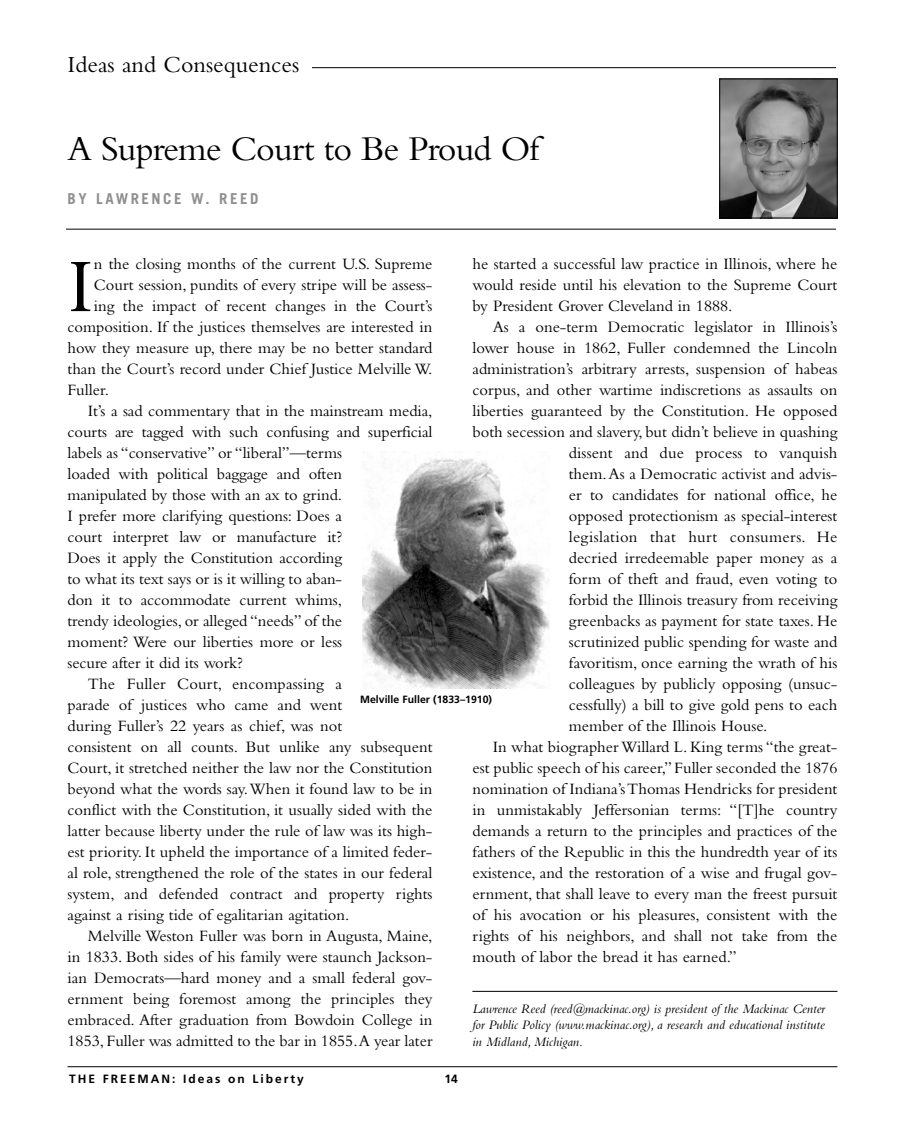
<style>
.page{position:relative;width:905px;height:1134px;background:#fff}
.page>*{position:absolute;margin:0;border:0;box-sizing:border-box;transform-origin:0 0}
.t1{font:78.9px "Bembo";color:#000}
.t2{font:36px "Bembo";letter-spacing:-.025em;color:#000}
.t3{font:24px "Bembo";color:#000}
.t4{font:16.5px/21px "Bembo";color:#000;text-align:justify}
.t5{font:16.5px "Bembo";letter-spacing:.02em;color:#000}
.t6{font:700 15px "Trade Gothic";letter-spacing:.165em;color:#8f8f8f}
.t7{font:italic 13.5px/16.5px "Bembo";color:#000;text-align:justify}
.t8{font:700 12px "Frutiger";letter-spacing:.165em;color:#000}
.t9{font:700 10.5px "Frutiger";color:#000}
</style>
<div class="page">
<hr style="left:66px;top:229px;width:770px;height:1px;background:#000">
<hr style="left:270px;top:67px;width:566px;height:1px;background:#000">
<div style="left:68px;top:56px;width:244px;height:33px;background:#fff"></div>
<img style="left:721px;top:81px;width:114px;height:135px">
<div style="left:719px;top:79px;width:118px;height:139px;border:1px solid #000"></div>
<hr style="left:68px;top:1066px;width:769px;height:1px;background:#000">
<hr style="left:472px;top:991px;width:365px;height:1px;background:#000">
<img style="left:363px;top:458px;width:187px;height:231px">
<h3 class="t3" style="left:68px;top:56px;width:233px">Ideas and Consequences</h3>
<h2 class="t2" style="left:68px;top:136px;width:473px">A Supreme Court to Be Proud Of</h2>
<p class="t6" style="left:68px;top:193px;width:192px">BY LAWRENCE W. REED</p>
<p class="t4" style="left:472px;top:255px;width:366px">he started a successful law practice in Illinois, where he would reside until his elevation to the Supreme Court by President Grover Cleveland in 1888.</p>
<p class="t4" style="left:492px;top:318px;width:346px">As a one-term Democratic legislator in Illinois’s</p>
<p class="t4" style="left:472px;top:339px;width:366px">lower house in 1862, Fuller condemned the Lincoln</p>
<p class="t4" style="left:472px;top:360px;width:366px">administration’s arbitrary arrests, suspension of habeas</p>
<p class="t4" style="left:472px;top:381px;width:366px">corpus, and other wartime indiscretions as assaults on</p>
<p class="t4" style="left:472px;top:402px;width:366px">liberties guaranteed by the Constitution. He opposed</p>
<p class="t4" style="left:472px;top:423px;width:366px">both secession and slavery, but didn’t believe in quashing</p>
<p class="t4" style="left:568px;top:444px;width:270px">dissent and due process to vanquish</p>
<p class="t4" style="left:568px;top:465px;width:270px">them.As a Democratic activist and advis-</p>
<p class="t4" style="left:568px;top:486px;width:270px">er to candidates for national office, he</p>
<p class="t4" style="left:568px;top:507px;width:270px">opposed protectionism as special-interest</p>
<p class="t5" style="left:568px;top:531px;width:270px">legislation that hurt consumers. He</p>
<p class="t4" style="left:568px;top:549px;width:270px">decried irredeemable paper money as a</p>
<p class="t4" style="left:568px;top:570px;width:270px">form of theft and fraud, even voting to</p>
<p class="t4" style="left:568px;top:591px;width:270px">forbid the Illinois treasury from receiving</p>
<p class="t4" style="left:568px;top:612px;width:270px">greenbacks as payment for state taxes. He</p>
<p class="t4" style="left:568px;top:633px;width:270px">scrutinized public spending for waste and</p>
<p class="t4" style="left:568px;top:654px;width:270px">favoritism, once earning the wrath of his</p>
<p class="t4" style="left:568px;top:675px;width:270px">colleagues by publicly opposing (unsuc-</p>
<p class="t4" style="left:568px;top:696px;width:270px">cessfully) a bill to give gold pens to each</p>
<p class="t4" style="left:568px;top:717px;width:200px">member of the Illinois House.</p>
<p class="t4" style="left:492px;top:738px;width:346px">In what biographer Willard L. King terms “the great-</p>
<p class="t4" style="left:472px;top:759px;width:366px">est public speech of his career,” Fuller seconded the 1876</p>
<p class="t4" style="left:472px;top:780px;width:366px">nomination of Indiana’s Thomas Hendricks for president</p>
<p class="t4" style="left:472px;top:801px;width:366px">in unmistakably Jeffersonian terms: “[T]he country</p>
<p class="t4" style="left:472px;top:822px;width:366px">demands a return to the principles and practices of the</p>
<p class="t4" style="left:472px;top:843px;width:366px">fathers of the Republic in this the hundredth year of its</p>
<p class="t4" style="left:472px;top:864px;width:366px">existence, and the restoration of a wise and frugal gov-</p>
<p class="t4" style="left:472px;top:885px;width:366px">ernment, that shall leave to every man the freest pursuit</p>
<p class="t4" style="left:472px;top:906px;width:366px">of his avocation or his pleasures, consistent with the</p>
<p class="t4" style="left:472px;top:927px;width:366px">rights of his neighbors, and shall not take from the</p>
<p class="t4" style="left:472px;top:948px;width:266px">mouth of labor the bread it has earned.”</p>
<h1 class="t1" style="left:68px;top:258px;width:28px">I</h1>
<p class="t4" style="left:94px;top:255px;width:340px">n the closing months of the current U.S. Supreme</p>
<p class="t4" style="left:94px;top:276px;width:340px">Court session, pundits of every stripe will be assess-</p>
<p class="t4" style="left:94px;top:297px;width:340px">ing the impact of recent changes in the Court’s</p>
<p class="t4" style="left:68px;top:318px;width:366px">composition. If the justices themselves are interested in</p>
<p class="t4" style="left:68px;top:339px;width:366px">how they measure up, there may be no better standard</p>
<p class="t4" style="left:68px;top:360px;width:366px">than the Court’s record under Chief Justice Melville W.</p>
<p class="t4" style="left:68px;top:381px;width:43px">Fuller.</p>
<p class="t4" style="left:88px;top:402px;width:346px">It’s a sad commentary that in the mainstream media,</p>
<p class="t4" style="left:67px;top:423px;width:366px">courts are tagged with such confusing and superficial</p>
<p class="t4" style="left:67px;top:444px;width:276px">labels as “conservative” or “liberal”—terms</p>
<p class="t4" style="left:67px;top:465px;width:276px">loaded with political baggage and often</p>
<p class="t4" style="left:67px;top:486px;width:276px">manipulated by those with an ax to grind.</p>
<p class="t4" style="left:67px;top:507px;width:276px">I prefer more clarifying questions: Does a</p>
<p class="t4" style="left:67px;top:528px;width:276px">court interpret law or manufacture it?</p>
<p class="t4" style="left:67px;top:549px;width:276px">Does it apply the Constitution according</p>
<p class="t4" style="left:67px;top:570px;width:276px">to what its text says or is it willing to aban-</p>
<p class="t4" style="left:67px;top:591px;width:276px">don it to accommodate current whims,</p>
<p class="t4" style="left:67px;top:612px;width:276px">trendy ideologies, or alleged “needs” of the</p>
<p class="t4" style="left:67px;top:633px;width:276px">moment? Were our liberties more or less</p>
<p class="t4" style="left:67px;top:654px;width:177px">secure after it did its work?</p>
<p class="t4" style="left:88px;top:675px;width:256px">The Fuller Court, encompassing a</p>
<p class="t4" style="left:67px;top:696px;width:276px">parade of justices who came and went</p>
<p class="t4" style="left:67px;top:717px;width:276px">during Fuller’s 22 years as chief, was not</p>
<p class="t4" style="left:67px;top:738px;width:366px">consistent on all counts. But unlike any subsequent</p>
<p class="t4" style="left:67px;top:759px;width:366px">Court, it stretched neither the law nor the Constitution</p>
<p class="t4" style="left:67px;top:780px;width:366px">beyond what the words say.When it found law to be in</p>
<p class="t4" style="left:67px;top:801px;width:366px">conflict with the Constitution, it usually sided with the</p>
<p class="t4" style="left:67px;top:822px;width:366px">latter because liberty under the rule of law was its high-</p>
<p class="t4" style="left:67px;top:843px;width:366px">est priority. It upheld the importance of a limited feder-</p>
<p class="t4" style="left:67px;top:864px;width:366px">al role, strengthened the role of the states in our federal</p>
<p class="t4" style="left:67px;top:885px;width:366px">system, and defended contract and property rights</p>
<p class="t4" style="left:67px;top:906px;width:283px">against a rising tide of egalitarian agitation.</p>
<p class="t4" style="left:88px;top:927px;width:346px">Melville Weston Fuller was born in Augusta, Maine,</p>
<p class="t4" style="left:67px;top:948px;width:366px">in 1833. Both sides of his family were staunch Jackson-</p>
<p class="t4" style="left:67px;top:969px;width:366px">ian Democrats—hard money and a small federal gov-</p>
<p class="t4" style="left:67px;top:990px;width:366px">ernment being foremost among the principles they</p>
<p class="t4" style="left:67px;top:1011px;width:366px">embraced. After graduation from Bowdoin College in</p>
<p class="t4" style="left:67px;top:1032px;width:366px">1853, Fuller was admitted to the bar in 1855.A year later</p>
<p class="t9" style="left:360px;top:695px;width:133px">Melville Fuller (1833–1910)</p>
<p class="t7" style="left:472px;top:1002px;width:354px">Lawrence Reed (reed@mackinac.org) is president of the Mackinac Center for Public Policy (www.mackinac.org), a research and educational institute in Midland, Michigan.</p>
<p class="t8" style="left:69px;top:1074px;width:236px">THE FREEMAN: Ideas on Liberty</p>
<p class="t8" style="left:444px;top:1074px;width:15px">14</p>
</div>
